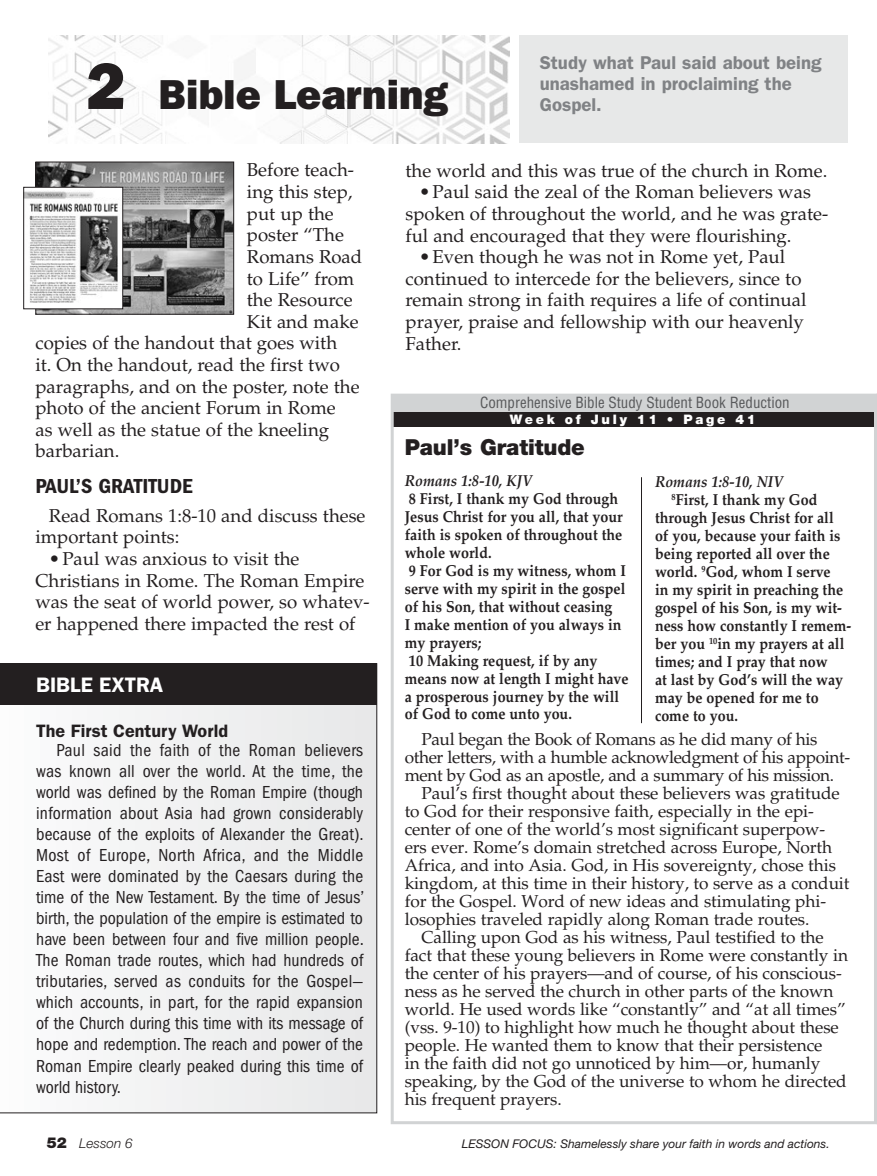
<style>
.page{position:relative;width:877px;height:1176px;background:#fff}
.page>*{position:absolute;margin:0;border:0;box-sizing:border-box;transform-origin:0 0}
.t1{font:42px "ITC Franklin Gothic Std Hvy";color:#231f20}
.t2{font:900 22.05px "Helvetica Neue LT Std";letter-spacing:-.005em;color:#231f20}
.t3{font:21px "ITC Franklin Gothic Std Dm Cd";color:#231f20;scale:1.05 1}
.t4{font:600 21px "ITC Franklin Gothic Std";color:#fff}
.t5{font:18.6px/21.6px "Palatino LT Std";color:#231f20}
.t6{font:600 18.6px/21px "ITC Franklin Gothic Std";color:#808285}
.t7{font:condensed 18px/21px "ITC Franklin Gothic Std";color:#231f20;text-align:justify}
.t8{font:600 18px "ITC Franklin Gothic Std";color:#231f20}
.t9{font:17.25px "Palatino LT Std";letter-spacing:-.005em;color:#231f20}
.t10{font:700 15.9px/18px "Palatino LT Std";color:#231f20;scale:.9 1}
.t11{font:italic 700 15.9px "Palatino LT Std";color:#231f20;scale:.9 1}
.t12{font:condensed 15px "Helvetica LT Std";color:#58595b}
.t13{font:italic 300 13.5px "Helvetica Neue LT Std";color:#231f20}
.t14{font:900 13.05px "Helvetica Neue LT Std";letter-spacing:.21em;color:#fff}
.t15{font:italic 12px "Helvetica Neue LT Std";color:#231f20}
.s1{font-size:66px}
.s2{font-weight:900;font-style:normal;font-size:15px}
</style>
<div class="page">
<img style="left:49px;top:36px;width:461px;height:107px">
<div style="left:519px;top:36px;width:329px;height:107px;background:#e7e8e8"></div>
<div style="left:392px;top:411px;width:483px;height:16px;background:#231f20"></div>
<hr style="left:641px;top:477px;width:1px;height:246px;background:#231f20">
<div style="left:391px;top:393px;width:486px;height:730px;border:3px solid #d1d3d4"></div>
<div style="left:393px;top:394px;width:484px;height:17px;background:#d1d3d4"></div>
<svg style="left:0;top:663px;width:377px;height:449px"></svg>
<img style="left:38px;top:164px;width:194px;height:148px">
<div style="left:36px;top:162px;width:198px;height:152px;border:1px solid #231f20"></div>
<div style="left:24px;top:187px;width:99px;height:122px;background:#fff"></div>
<img style="left:25px;top:191px;width:93px;height:112px">
<div style="left:23px;top:187px;width:100px;height:122px;border:1px solid #231f20"></div>
<h1 class="t1" style="left:86px;top:70px;width:363px"><span class="s1">2</span> Bible Learning</h1>
<p class="t6" style="left:540px;top:52px;width:283px">Study what Paul said about being unashamed in proclaiming the<br>Gospel.</p>
<p class="t5" style="left:247px;top:159px;width:109px">Before teach-</p>
<p class="t5" style="left:247px;top:181px;width:107px">ing this step,</p>
<p class="t5" style="left:247px;top:203px;width:88px">put up the</p>
<p class="t5" style="left:247px;top:224px;width:99px">poster “The</p>
<p class="t5" style="left:247px;top:246px;width:117px">Romans Road</p>
<p class="t5" style="left:247px;top:267px;width:109px">to Life” from</p>
<p class="t5" style="left:247px;top:289px;width:107px">the Resource</p>
<p class="t5" style="left:247px;top:311px;width:113px">Kit and make</p>
<p class="t5" style="left:35px;top:332px;width:303px">copies of the handout that goes with</p>
<p class="t5" style="left:35px;top:354px;width:306px">it. On the handout, read the first two</p>
<p class="t5" style="left:35px;top:375px;width:326px">paragraphs, and on the poster, note the</p>
<p class="t5" style="left:35px;top:397px;width:302px">photo of the ancient Forum in Rome</p>
<p class="t5" style="left:35px;top:419px;width:295px">as well as the statue of the kneeling</p>
<p class="t5" style="left:35px;top:440px;width:86px">barbarian.</p>
<p class="t3" style="left:35px;top:473px;width:151px">PAUL’S GRATITUDE</p>
<p class="t5" style="left:35px;top:505px;width:332px;text-indent:14px">Read Romans 1:8-10 and discuss these important points:</p>
<p class="t5" style="left:35px;top:548px;width:336px;text-indent:14px">•Paul was anxious to visit the Christians in Rome. The Roman Empire was the seat of world power, so whatev&shy;er happened there impacted the rest of</p>
<p class="t4" style="left:36px;top:672px;width:129px">BIBLE EXTRA</p>
<p class="t8" style="left:36px;top:719px;width:194px">The First Century World</p>
<p class="t7" style="left:36px;top:739px;width:329px;text-indent:20px">Paul said the faith of the Roman believers was known all over the world. At the time, the world was defined by the Roman Empire (though information about Asia had grown considerably because of the exploits of Alexander the Great).<br>Most of Europe, North Africa, and the Middle East were dominated by the Caesars during the time of the New Testament. By the time of Jesus’ birth, the population of the empire is estimated to have been between four and five million people.<br>The Roman trade routes, which had hundreds of tributaries, served as conduits for the Gospel— which accounts, in part, for the rapid expansion of the Church during this time with its message of hope and redemption. The reach and power of the Roman Empire clearly peaked during this time of world history.</p>
<p class="t5" style="left:406px;top:160px;width:423px">the world and this was true of the church in Rome.</p>
<p class="t5" style="left:406px;top:181px;width:424px;text-indent:14px">•Paul said the zeal of the Roman believers was spoken of throughout the world, and he was grate&shy;ful and encouraged that they were flourishing.</p>
<p class="t5" style="left:406px;top:246px;width:402px;text-indent:14px">•Even though he was not in Rome yet, Paul continued to intercede for the believers, since to remain strong in faith requires a life of continual prayer, praise and fellowship with our heavenly Father.</p>
<p class="t12" style="left:480px;top:393px;width:311px">Comprehensive Bible Study Student Book Reduction</p>
<p class="t14" style="left:510px;top:411px;width:247px">Week of July 11 • Page 41</p>
<p class="t2" style="left:405px;top:434px;width:182px">Paul’s Gratitude</p>
<p class="t11" style="left:405px;top:471px;width:143px">Romans 1:8-10, KJV</p>
<p class="t10" style="left:405px;top:489px;width:250px">8 First, I thank my God through<br>Jesus Christ for you all, that your faith is spoken of throughout the whole world.<br>9 For God is my witness, whom I serve with my spirit in the gospel of his Son, that without ceasing<br>I make mention of you always in my prayers;<br>10 Making request, if by any means now at length I might have a prosperous journey by the will of God to come unto you.</p>
<p class="t9" style="left:421px;top:729px;width:398px">Paul began the Book of Romans as he did many of his</p>
<p class="t9" style="left:405px;top:747px;width:447px">other letters, with a humble acknowledgment of his appoint-</p>
<p class="t9" style="left:405px;top:765px;width:431px">ment by God as an apostle, and a summary of his mission.</p>
<p class="t9" style="left:421px;top:783px;width:420px">Paul’s first thought about these believers was gratitude</p>
<p class="t9" style="left:405px;top:801px;width:411px">to God for their responsive faith, especially in the epi-</p>
<p class="t9" style="left:405px;top:819px;width:422px">center of one of the world’s most significant superpow-</p>
<p class="t9" style="left:405px;top:837px;width:429px">ers ever. Rome’s domain stretched across Europe, North</p>
<p class="t9" style="left:405px;top:854px;width:433px">Africa, and into Asia. God, in His sovereignty, chose this</p>
<p class="t9" style="left:405px;top:872px;width:446px">kingdom, at this time in their history, to serve as a conduit</p>
<p class="t9" style="left:405px;top:890px;width:423px">for the Gospel. Word of new ideas and stimulating phi-</p>
<p class="t9" style="left:405px;top:908px;width:406px">losophies traveled rapidly along Roman trade routes.</p>
<p class="t9" style="left:421px;top:926px;width:404px">Calling upon God as his witness, Paul testified to the</p>
<p class="t9" style="left:405px;top:944px;width:445px">fact that these young believers in Rome were constantly in</p>
<p class="t9" style="left:405px;top:962px;width:439px">the center of his prayers—and of course, of his conscious-</p>
<p class="t9" style="left:405px;top:980px;width:430px">ness as he served the church in other parts of the known</p>
<p class="t9" style="left:405px;top:998px;width:442px">world. He used words like “constantly” and “at all times”</p>
<p class="t9" style="left:405px;top:1016px;width:436px">(vss. 9-10) to highlight how much he thought about these</p>
<p class="t9" style="left:405px;top:1034px;width:419px">people. He wanted them to know that their persistence</p>
<p class="t9" style="left:405px;top:1052px;width:417px">in the faith did not go unnoticed by him—or, humanly</p>
<p class="t9" style="left:405px;top:1070px;width:444px">speaking, by the God of the universe to whom he directed</p>
<p class="t9" style="left:405px;top:1088px;width:159px">his frequent prayers.</p>
<p class="t11" style="left:655px;top:472px;width:144px">Romans 1:8-10, NIV</p>
<p class="t10" style="left:672px;top:491px;width:164px"><sup>8</sup>First, I thank my God</p>
<p class="t10" style="left:655px;top:509px;width:200px">through Jesus Christ for all</p>
<p class="t10" style="left:655px;top:527px;width:208px">of you, because your faith is</p>
<p class="t10" style="left:655px;top:545px;width:196px">being reported all over the</p>
<p class="t10" style="left:655px;top:562px;width:197px">world. <sup>9</sup>God, whom I serve</p>
<p class="t10" style="left:655px;top:580px;width:211px">in my spirit in preaching the</p>
<p class="t10" style="left:655px;top:598px;width:209px">gospel of his Son, is my wit-</p>
<p class="t10" style="left:655px;top:616px;width:219px">ness how constantly I remem-</p>
<p class="t10" style="left:655px;top:634px;width:212px">ber you <sup>10</sup>in my prayers at all</p>
<p class="t10" style="left:655px;top:652px;width:193px">times; and I pray that now</p>
<p class="t10" style="left:655px;top:670px;width:211px">at last by God’s will the way</p>
<p class="t10" style="left:655px;top:688px;width:183px">may be opened for me to</p>
<p class="t10" style="left:655px;top:706px;width:94px">come to you.</p>
<p class="t13" style="left:47px;top:1135px;width:87px"><span class="s2">52</span> Lesson 6</p>
<p class="t15" style="left:462px;top:1136px;width:370px">LESSON FOCUS: Shamelessly share your faith in words and actions.</p>
</div>
